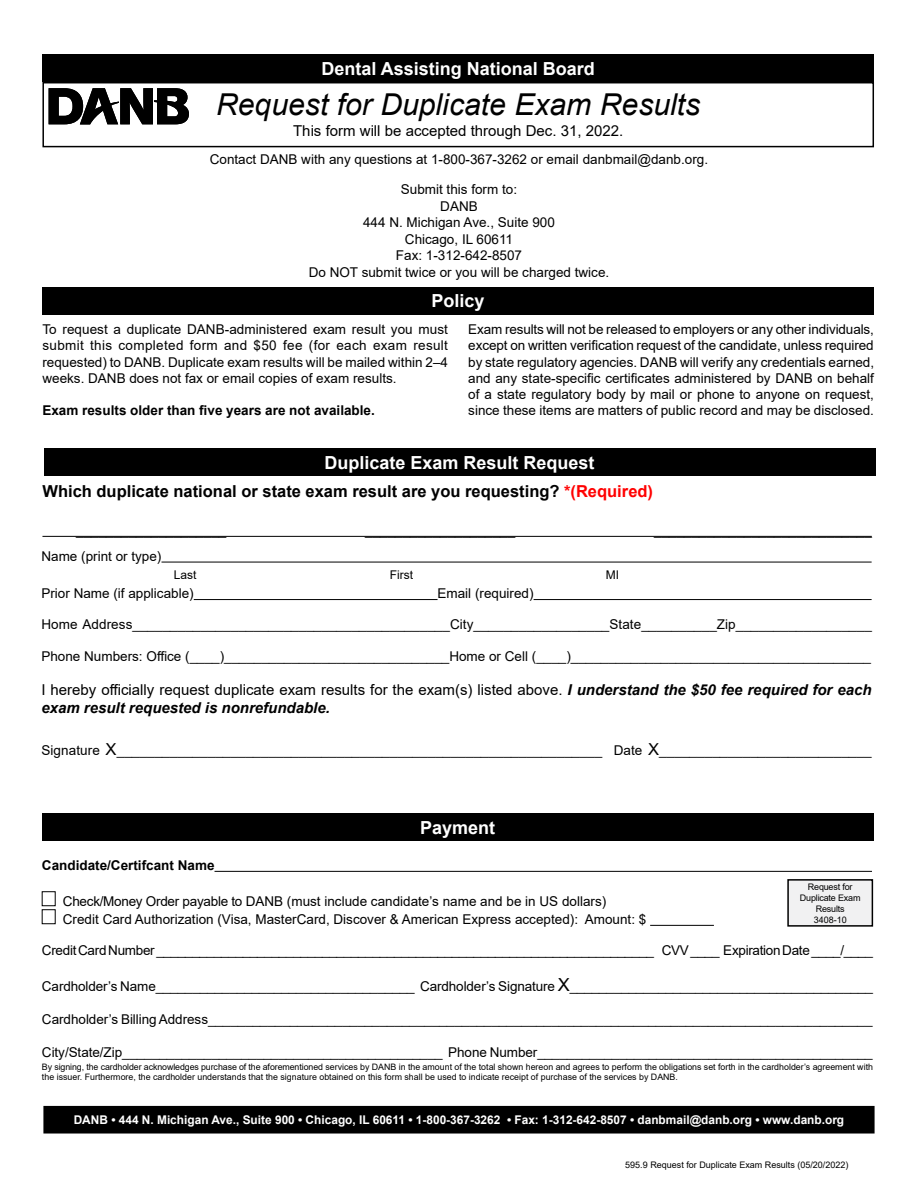
<style>
.page{position:relative;width:918px;height:1188px;background:#fff}
.page>*{position:absolute;margin:0;border:0;box-sizing:border-box;transform-origin:0 0}
.t1{font:italic 30.15px "Arial";color:#000}
.t2{font:700 18px "Arial";color:#fff}
.t3{font:700 16.5px "Arial";color:#000}
.t4{font:italic 700 15px/17.2px "Arial";color:#000}
.t5{font:15px "Arial";color:#000}
.t6{font:13.5px/16.2px "Arial";color:#000;text-align:justify}
.t7{font:13.5px "Arial";letter-spacing:-.02em;color:#000}
.t8{font:700 13.5px "Arial";color:#000}
.t9{font:700 12px "Arial";color:#fff}
.t10{font:12px "Arial";color:#000}
.t11{font:9px "Arial";color:#000}
.t12{font:9px/10.8px "Arial";letter-spacing:-.02em;color:#000;text-align:center}
.t13{font:8.85px/9.9px "Arial";color:#000}
.s1{color:#f00}
.s2{font-weight:400;font-style:normal}
.s3{font-size:16.5px}
.s4{font-size:18px}
</style>
<div class="page">
<div style="left:42px;top:54px;width:832px;height:28px;background:#000"></div>
<div style="left:42px;top:287px;width:832px;height:28px;background:#000"></div>
<div style="left:44px;top:1107px;width:830px;height:26px;background:#000"></div>
<div style="left:43px;top:1106px;width:832px;height:28px;border:2px solid #000"></div>
<div style="left:42px;top:82px;width:832px;height:65px;border:2px solid #000"></div>
<div style="left:44px;top:448px;width:831px;height:28px;background:#000"></div>
<hr style="left:42px;top:536px;width:830px;height:1px;background:#000">
<hr style="left:161px;top:562px;width:711px;height:1px;background:#000">
<hr style="left:194px;top:599px;width:244px;height:1px;background:#000">
<hr style="left:534px;top:599px;width:338px;height:1px;background:#000">
<div style="left:42px;top:813px;width:831px;height:28px;background:#000"></div>
<hr style="left:215px;top:871px;width:657px;height:1px;background:#000">
<hr style="left:650px;top:925px;width:64px;height:1px;background:#000">
<div style="left:788px;top:880px;width:84px;height:46px;background:#f1f1f2"></div>
<div style="left:787px;top:879px;width:86px;height:48px;border:2px solid #000"></div>
<svg style="left:49px;top:88px;width:140px;height:36px"></svg>
<h2 class="t2" style="left:322px;top:56px;width:275px">Dental Assisting National Board</h2>
<h1 class="t1" style="left:216px;top:85px;width:486px">Request for Duplicate Exam Results</h1>
<p class="t5" style="left:293px;top:121px;width:332px">This form will be accepted through Dec. 31, 2022.</p>
<p class="t6" style="left:210px;top:151px;width:500px">Contact DANB with any questions at 1-800-367-3262 or email danbmail@danb.org.</p>
<p class="t6" style="left:309px;top:181px;width:302px;text-align:center">Submit this form to:<br>DANB<br>444 N. Michigan Ave., Suite 900<br>Chicago, IL 60611<br>Fax: 1-312-642-8507<br>Do NOT submit twice or you will be charged twice.</p>
<h2 class="t2" style="left:432px;top:288px;width:55px">Policy</h2>
<p class="t6" style="left:468px;top:321px;width:407px">Exam results will not be released to employers or any other individuals, except on written verification request of the candidate, unless required by state regulatory agencies. DANB will verify any credentials earned, and any state-specific certificates administered by DANB on behalf of a state regulatory body by mail or phone to anyone on request, since these items are matters of public record and may be disclosed.</p>
<p class="t6" style="left:42px;top:321px;width:407px">To request a duplicate DANB-administered exam result you must submit this completed form and $50 fee (for each exam result requested) to DANB. Duplicate exam results will be mailed within 2–4 weeks. DANB does not fax or email copies of exam results.</p>
<p class="t8" style="left:42px;top:401px;width:334px">Exam results older than five years are not available.</p>
<h2 class="t2" style="left:325px;top:449px;width:272px">Duplicate Exam Result Request</h2>
<p class="t3" style="left:42px;top:480px;width:612px">Which duplicate national or state exam result are you requesting? <span class="s1">*(Required)</span></p>
<p class="t6" style="left:76px;top:522px;width:152px">____________________</p>
<p class="t6" style="left:365px;top:522px;width:152px">____________________</p>
<p class="t6" style="left:654px;top:522px;width:219px">_____________________________</p>
<p class="t6" style="left:41px;top:548px;width:122px">Name (print or type)</p>
<p class="t6" style="left:41px;top:585px;width:154px">Prior Name (if applicable)</p>
<p class="t6" style="left:438px;top:585px;width:98px">Email (required)</p>
<p class="t6" style="left:41px;top:617px;width:832px">Home Address__________________________________________City__________________State__________Zip__________________</p>
<p class="t6" style="left:41px;top:648px;width:831px">Phone Numbers: Office (____)______________________________Home or Cell (____)________________________________________</p>
<p class="t4" style="left:41px;top:682px;width:832px"><span class="s2">I hereby officially request duplicate exam results for the exam(s) listed above.</span> I understand the $50 fee required for each exam result requested is nonrefundable.</p>
<p class="t6" style="left:41px;top:742px;width:832px">Signature <span class="s3">X</span>________________________________________________________________ Date <span class="s3">X</span>____________________________</p>
<p class="t10" style="left:174px;top:566px;width:24px">Last</p>
<p class="t10" style="left:390px;top:566px;width:25px">First</p>
<p class="t10" style="left:606px;top:566px;width:15px">MI</p>
<h2 class="t2" style="left:420px;top:814px;width:77px">Payment</h2>
<p class="t8" style="left:42px;top:856px;width:174px">Candidate/Certifcant Name</p>
<p class="t6" style="left:63px;top:892px;width:585px;line-height:18px">Check/Money Order payable to DANB (must include candidate’s name and be in US dollars)<br>Credit Card Authorization (Visa, MasterCard, Discover &amp; American Express accepted): Amount: $</p>
<p class="t7" style="left:42px;top:941px;width:833px">Credit Card Number _____________________________________________________________________ CVV ____ Expiration Date ____/____</p>
<p class="t6" style="left:42px;top:979px;width:833px">Cardholder’s Name___________________________________ Cardholder’s Signature <span class="s4">X</span>_________________________________________</p>
<p class="t6" style="left:42px;top:1011px;width:832px">Cardholder’s Billing Address_________________________________________________________________________________________</p>
<p class="t6" style="left:42px;top:1044px;width:832px">City/State/Zip___________________________________________ Phone Number_____________________________________________</p>
<p class="t13" style="left:42px;top:1062px;width:833px">By signing, the cardholder acknowledges purchase of the aforementioned services by DANB in the amount of the total shown hereon and agrees to perform the obligations set forth in the cardholder’s agreement with the issuer. Furthermore, the cardholder understands that the signature obtained on this form shall be used to indicate receipt of purchase of the services by DANB.</p>
<p class="t12" style="left:800px;top:882px;width:62px">Request for<br>Duplicate Exam<br>Results<br>3408-10</p>
<p class="t9" style="left:74px;top:1111px;width:772px">DANB • 444 N. Michigan Ave., Suite 900 • Chicago, IL 60611 • 1-800-367-3262 • Fax: 1-312-642-8507 • danbmail@danb.org • www.danb.org</p>
<p class="t11" style="left:625px;top:1159px;width:225px">595.9 Request for Duplicate Exam Results (05/20/2022)</p>
</div>
